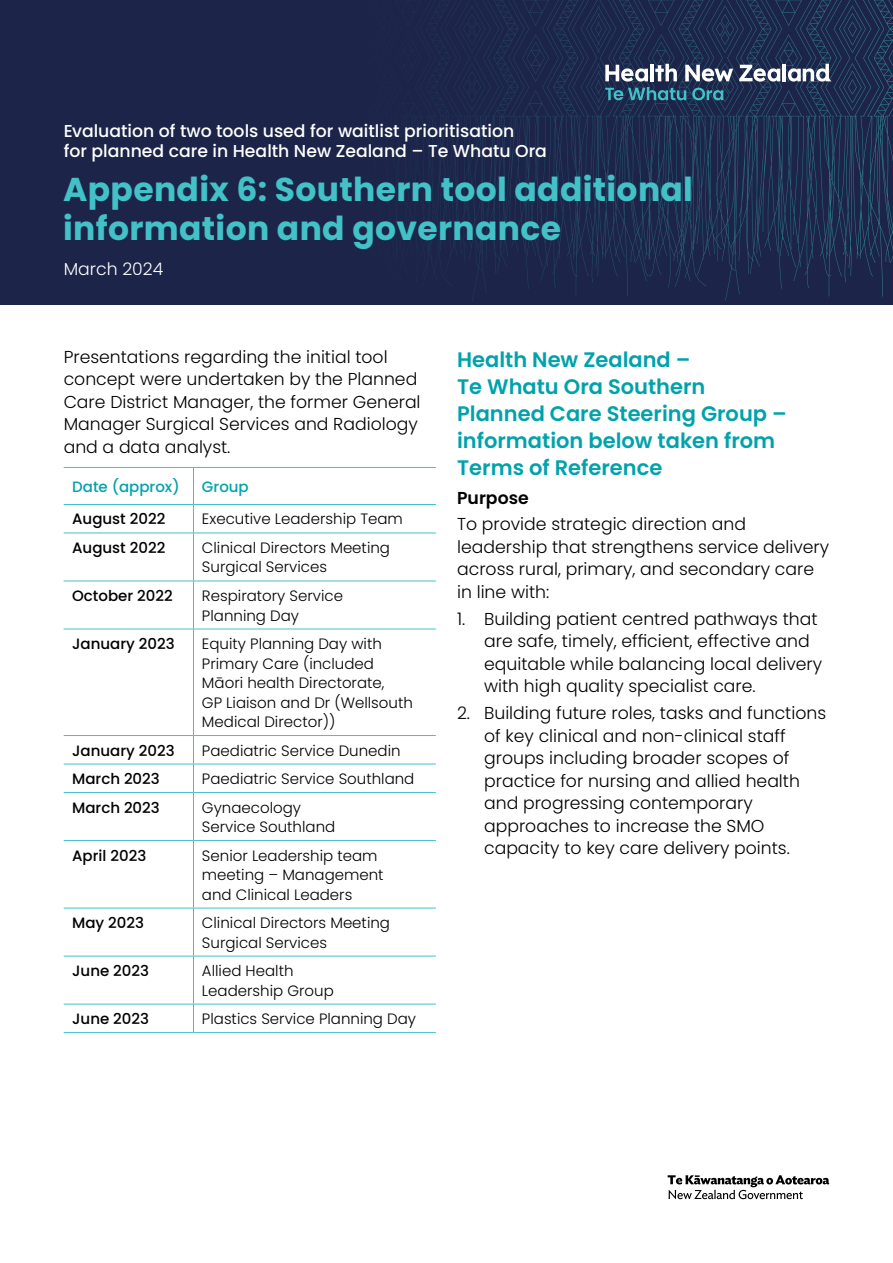
<style>
.page{position:relative;width:893px;height:1263px;background:#fff}
.page>*{position:absolute;margin:0;border:0;box-sizing:border-box;transform-origin:0 0}
.t1{font:700 33px/39px "Poppins";letter-spacing:.01em;color:#42c1c7}
.t2{font:600 21px/27px "Poppins";color:#00a2ac}
.t3{font:300 17.25px/22.5px "Poppins";color:#000}
.t4{font:500 17.25px/20.7px "Poppins";color:#fff}
.t5{font:300 17.25px "Poppins";color:#fff}
.t6{font:600 17.25px "Poppins";color:#000}
.t7{font:300 15px/19.5px "Poppins";color:#000}
.t8{font:500 15px "Poppins";color:#000}
.t9{font:500 15px "Poppins";color:#00a2ac}
</style>
<div class="page">
<hr style="left:64px;top:467px;width:129px;height:1px;background:#42c1c7">
<hr style="left:193px;top:467px;width:243px;height:1px;background:#42c1c7">
<hr style="left:193px;top:468px;width:1px;height:36px;background:#42c1c7">
<svg style="left:193px;top:505px;width:1px;height:28px"></svg>
<hr style="left:193px;top:533px;width:1px;height:48px;background:#42c1c7">
<hr style="left:193px;top:581px;width:1px;height:48px;background:#42c1c7">
<hr style="left:193px;top:629px;width:1px;height:106px;background:#42c1c7">
<svg style="left:193px;top:736px;width:1px;height:56px"></svg>
<hr style="left:193px;top:793px;width:1px;height:47px;background:#42c1c7">
<hr style="left:193px;top:841px;width:1px;height:67px;background:#42c1c7">
<hr style="left:193px;top:908px;width:1px;height:48px;background:#42c1c7">
<hr style="left:193px;top:956px;width:1px;height:48px;background:#42c1c7">
<svg style="left:193px;top:1005px;width:1px;height:27px"></svg>
<hr style="left:64px;top:504px;width:129px;height:1px;background:#42c1c7">
<hr style="left:193px;top:504px;width:243px;height:1px;background:#42c1c7">
<hr style="left:64px;top:533px;width:129px;height:1px;background:#42c1c7">
<hr style="left:193px;top:533px;width:243px;height:1px;background:#42c1c7">
<hr style="left:64px;top:581px;width:129px;height:1px;background:#42c1c7">
<hr style="left:193px;top:581px;width:243px;height:1px;background:#42c1c7">
<hr style="left:64px;top:629px;width:129px;height:1px;background:#42c1c7">
<hr style="left:193px;top:629px;width:243px;height:1px;background:#42c1c7">
<hr style="left:64px;top:735px;width:129px;height:1px;background:#42c1c7">
<hr style="left:193px;top:735px;width:243px;height:1px;background:#42c1c7">
<hr style="left:64px;top:764px;width:129px;height:1px;background:#42c1c7">
<hr style="left:193px;top:764px;width:243px;height:1px;background:#42c1c7">
<hr style="left:64px;top:792px;width:129px;height:1px;background:#42c1c7">
<hr style="left:193px;top:792px;width:243px;height:1px;background:#42c1c7">
<hr style="left:64px;top:840px;width:129px;height:1px;background:#42c1c7">
<hr style="left:193px;top:840px;width:243px;height:1px;background:#42c1c7">
<hr style="left:64px;top:908px;width:129px;height:1px;background:#42c1c7">
<hr style="left:193px;top:908px;width:243px;height:1px;background:#42c1c7">
<hr style="left:64px;top:956px;width:129px;height:1px;background:#42c1c7">
<hr style="left:193px;top:956px;width:243px;height:1px;background:#42c1c7">
<hr style="left:64px;top:1004px;width:129px;height:1px;background:#42c1c7">
<hr style="left:193px;top:1004px;width:243px;height:1px;background:#42c1c7">
<hr style="left:64px;top:1032px;width:129px;height:1px;background:#42c1c7">
<hr style="left:193px;top:1032px;width:243px;height:1px;background:#42c1c7">
<svg style="left:668px;top:1175px;width:161px;height:24px"></svg>
<div style="left:0;top:0;width:893px;height:304px;background:#1c2549"></div>
<svg style="left:852px;top:0;width:41px;height:297px"></svg>
<svg style="left:599px;top:0;width:253px;height:301px"></svg>
<svg style="left:417px;top:0;width:182px;height:300px"></svg>
<hr style="left:782px;top:64px;width:4px;height:17px;background:#fff">
<svg style="left:739px;top:65px;width:41px;height:17px"></svg>
<svg style="left:788px;top:64px;width:43px;height:18px"></svg>
<svg style="left:605px;top:64px;width:128px;height:36px"></svg>
<p class="t4" style="left:64px;top:120px;width:485px">Evaluation of two tools used for waitlist prioritisation<br>for planned care in Health New Zealand – Te Whatu Ora</p>
<p class="t1" style="left:63px;top:170px;width:631px">Appendix 6: Southern tool additional information and governance</p>
<p class="t5" style="left:64px;top:259px;width:101px">March 2024</p>
<p class="t3" style="left:64px;top:345px;width:358px">Presentations regarding the initial tool concept were undertaken by the Planned Care District Manager, the former General Manager Surgical Services and Radiology and a data analyst.</p>
<p class="t9" style="left:72px;top:478px;width:109px">Date (approx)</p>
<p class="t9" style="left:202px;top:478px;width:48px">Group</p>
<p class="t8" style="left:72px;top:510px;width:95px">August 2022</p>
<p class="t7" style="left:202px;top:509px;width:202px">Executive Leadership Team</p>
<p class="t8" style="left:72px;top:539px;width:95px">August 2022</p>
<p class="t7" style="left:202px;top:538px;width:190px">Clinical Directors Meeting<br>Surgical Services</p>
<p class="t8" style="left:72px;top:587px;width:102px">October 2022</p>
<p class="t7" style="left:202px;top:586px;width:143px">Respiratory Service<br>Planning Day</p>
<p class="t8" style="left:72px;top:635px;width:104px">January 2023</p>
<p class="t7" style="left:202px;top:634px;width:212px">Equity Planning Day with<br>Primary Care (included<br>Māori health Directorate,<br>GP Liaison and Dr (Wellsouth<br>Medical Director))</p>
<p class="t8" style="left:72px;top:741px;width:104px">January 2023</p>
<p class="t7" style="left:202px;top:741px;width:200px">Paediatric Service Dunedin</p>
<p class="t8" style="left:72px;top:770px;width:89px">March 2023</p>
<p class="t7" style="left:202px;top:769px;width:214px">Paediatric Service Southland</p>
<p class="t8" style="left:72px;top:798px;width:89px">March 2023</p>
<p class="t7" style="left:202px;top:798px;width:135px">Gynaecology<br>Service Southland</p>
<p class="t8" style="left:72px;top:847px;width:76px">April 2023</p>
<p class="t7" style="left:202px;top:846px;width:183px">Senior Leadership team meeting – Management and Clinical Leaders</p>
<p class="t8" style="left:72px;top:914px;width:73px">May 2023</p>
<p class="t7" style="left:202px;top:913px;width:190px">Clinical Directors Meeting<br>Surgical Services</p>
<p class="t8" style="left:72px;top:962px;width:78px">June 2023</p>
<p class="t7" style="left:202px;top:961px;width:133px">Allied Health<br>Leadership Group</p>
<p class="t8" style="left:72px;top:1010px;width:78px">June 2023</p>
<p class="t7" style="left:202px;top:1009px;width:216px">Plastics Service Planning Day</p>
<p class="t2" style="left:457px;top:346px;width:331px">Health New Zealand –<br>Te Whatu Ora Southern<br>Planned Care Steering Group – information below taken from<br>Terms of Reference</p>
<p class="t6" style="left:457px;top:488px;width:73px">Purpose</p>
<p class="t3" style="left:457px;top:513px;width:374px">To provide strategic direction and leadership that strengthens service delivery across rural, primary, and secondary care in line with:</p>
<p class="t3" style="left:484px;top:607px;width:340px;text-indent:-27px">1. Building patient centred pathways that are safe, timely, efficient, effective and equitable while balancing local delivery with high quality specialist care.</p>
<p class="t3" style="left:484px;top:702px;width:344px;text-indent:-27px">2. Building future roles, tasks and functions of key clinical and non-clinical staff groups including broader scopes of practice for nursing and allied health and progressing contemporary approaches to increase the SMO capacity to key care delivery points.</p>
</div>
